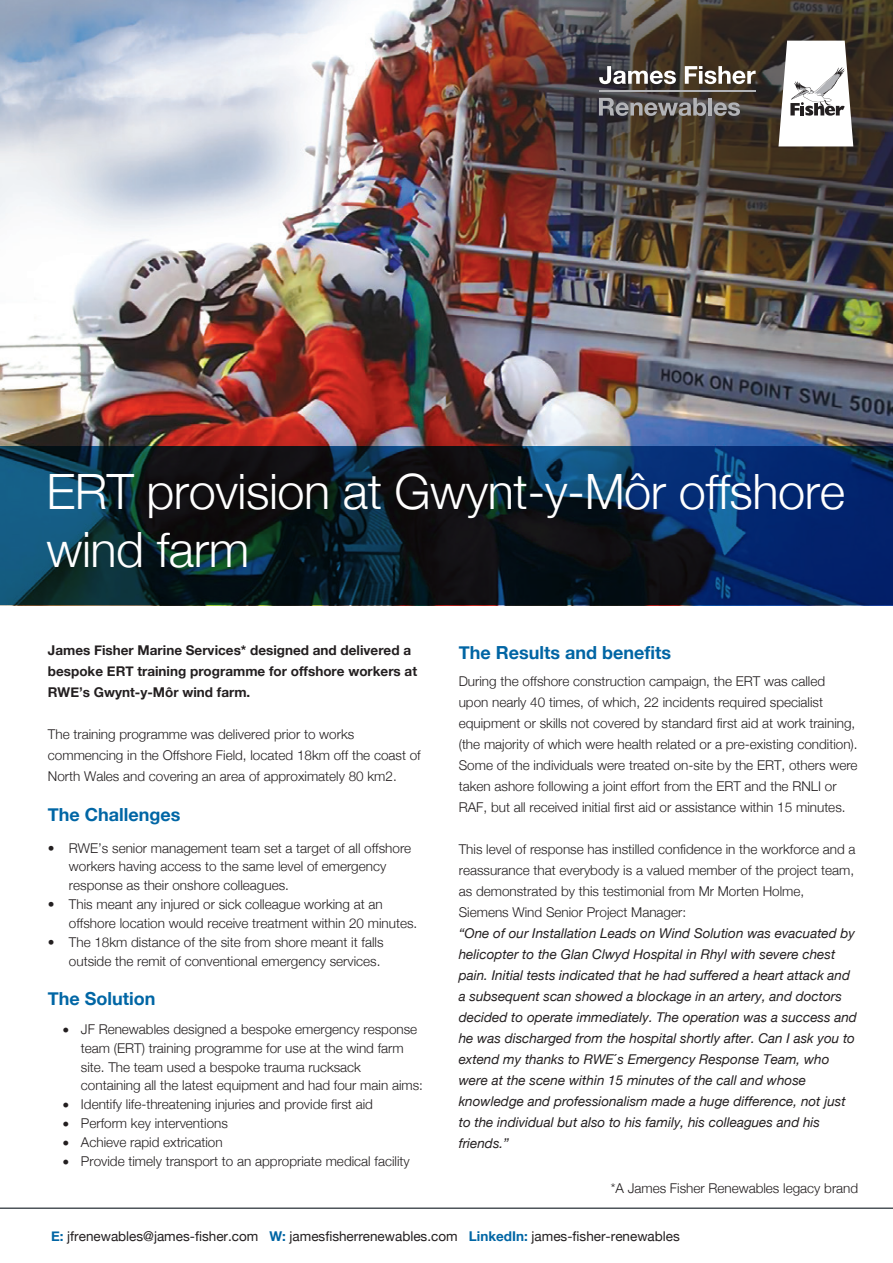
<style>
.page{position:relative;width:893px;height:1263px;background:#fff}
.page>*{position:absolute;margin:0;border:0;box-sizing:border-box;transform-origin:0 0}
.t1{font:300 48.75px/58.5px "Helvetica Neue";letter-spacing:-.01em;color:#fff}
.t2{font:700 18px "Helvetica Neue";color:#0066a5}
.t3{font:700 18px "Helvetica Neue";color:#0065a4}
.t4{font:300 13.5px/21px "Helvetica Neue";color:#231f20}
.t5{font:italic 13.5px/21px "Helvetica Neue";color:#231f20}
.t6{font:700 13.5px/21px "Helvetica Neue";color:#231f20}
.t7{font:13.5px "Helvetica Neue";color:#231f20}
.s1{font-weight:300;font-style:normal}
.s2{font-weight:700;color:#0065a4}
.s3{font-weight:700;color:#0066a5}
</style>
<div class="page">
<img style="left:0;top:0;width:893px;height:446px">
<hr style="left:0;top:1207px;width:893px;height:2px;background:#4d545a">
<svg style="left:0;top:446px;width:893px;height:159px;background:#0a223b"></svg>
<div style="left:378px;top:0;width:515px;height:387px;background:#231f20;opacity:.69"></div>
<svg style="left:599px;top:66px;width:157px;height:18px"></svg>
<hr style="left:599px;top:91px;width:157px;height:1px;background:#b2b3b7">
<svg style="left:778px;top:41px;width:75px;height:105px"></svg>
<svg style="left:599px;top:98px;width:107px;height:18px;background:#747171"></svg>
<hr style="left:708px;top:98px;width:4px;height:18px;background:#b2b3b7">
<svg style="left:714px;top:102px;width:26px;height:14px"></svg>
<p class="t1" style="left:46px;top:458px;width:800px">ERT provision at Gwynt-y-Môr offshore wind farm</p>
<p class="t6" style="left:48px;top:640px;width:371px">James Fisher Marine Services* designed and delivered a bespoke ERT training programme for offshore workers at<br>RWE’s Gwynt-y-Môr wind farm.</p>
<p class="t4" style="left:48px;top:722px;width:374px">The training programme was delivered prior to works commencing in the Offshore Field, located 18km off the coast of<br>North Wales and covering an area of approximately 80 km2.</p>
<h2 class="t2" style="left:48px;top:801px;width:134px">The Challenges</h2>
<p class="t4" style="left:69px;top:837px;width:344px;line-height:18.9px;text-indent:-21px">• RWE’s senior management team set a target of all offshore workers having access to the same level of emergency response as their onshore colleagues.</p>
<p class="t4" style="left:69px;top:894px;width:350px;line-height:18.9px;text-indent:-21px">• This meant any injured or sick colleague working at an offshore location would receive treatment within 20 minutes.</p>
<p class="t4" style="left:48px;top:932px;width:337px;line-height:18.9px;text-align:right">• The 18km distance of the site from shore meant it falls outside the remit of conventional emergency services.</p>
<h2 class="t2" style="left:48px;top:985px;width:109px">The Solution</h2>
<p class="t4" style="left:81px;top:1018px;width:344px;line-height:18.9px;text-indent:-18px">• JF Renewables designed a bespoke emergency response team (ERT) training programme for use at the wind farm site. The team used a bespoke trauma rucksack containing all the latest equipment and had four main aims:</p>
<p class="t4" style="left:63px;top:1093px;width:312px">• Identify life-threatening injuries and provide first aid</p>
<p class="t4" style="left:63px;top:1112px;width:167px">• Perform key interventions</p>
<p class="t4" style="left:63px;top:1131px;width:161px">• Achieve rapid extrication</p>
<p class="t4" style="left:63px;top:1150px;width:348px">• Provide timely transport to an appropriate medical facility</p>
<p class="t3" style="left:459px;top:639px;width:214px">The Results and benefits</p>
<p class="t4" style="left:459px;top:670px;width:400px">During the offshore construction campaign, the ERT was called upon nearly 40 times, of which, 22 incidents required specialist equipment or skills not covered by standard first aid at work training, (the majority of which were health related or a pre-existing condition).<br>Some of the individuals were treated on-site by the ERT, others were taken ashore following a joint effort from the ERT and the RNLI or RAF, but all received initial first aid or assistance within 15 minutes.</p>
<p class="t5" style="left:459px;top:840px;width:400px"><span class="s1">This level of response has instilled confidence in the workforce and a reassurance that everybody is a valued member of the project team, as demonstrated by this testimonial from Mr Morten Holme, Siemens Wind Senior Project Manager:<br></span>“One of our Installation Leads on Wind Solution was evacuated by helicopter to the Glan Clwyd Hospital in Rhyl with severe chest pain. Initial tests indicated that he had suffered a heart attack and a subsequent scan showed a blockage in an artery, and doctors decided to operate immediately. The operation was a success and he was discharged from the hospital shortly after. Can I ask you to extend my thanks to RWE ́s Emergency Response Team, who were at the scene within 15 minutes of the call and whose knowledge and professionalism made a huge difference, not just to the individual but also to his family, his colleagues and his friends.”</p>
<p class="t4" style="left:611px;top:1177px;width:249px">*A James Fisher Renewables legacy brand</p>
<p class="t7" style="left:51px;top:1227px;width:630px"><span class="s2">E:</span> jfrenewables@james-fisher.com <span class="s2">W:</span> jamesfisherrenewables.com <span class="s3">LinkedIn:</span> james-fisher-renewables</p>
</div>
